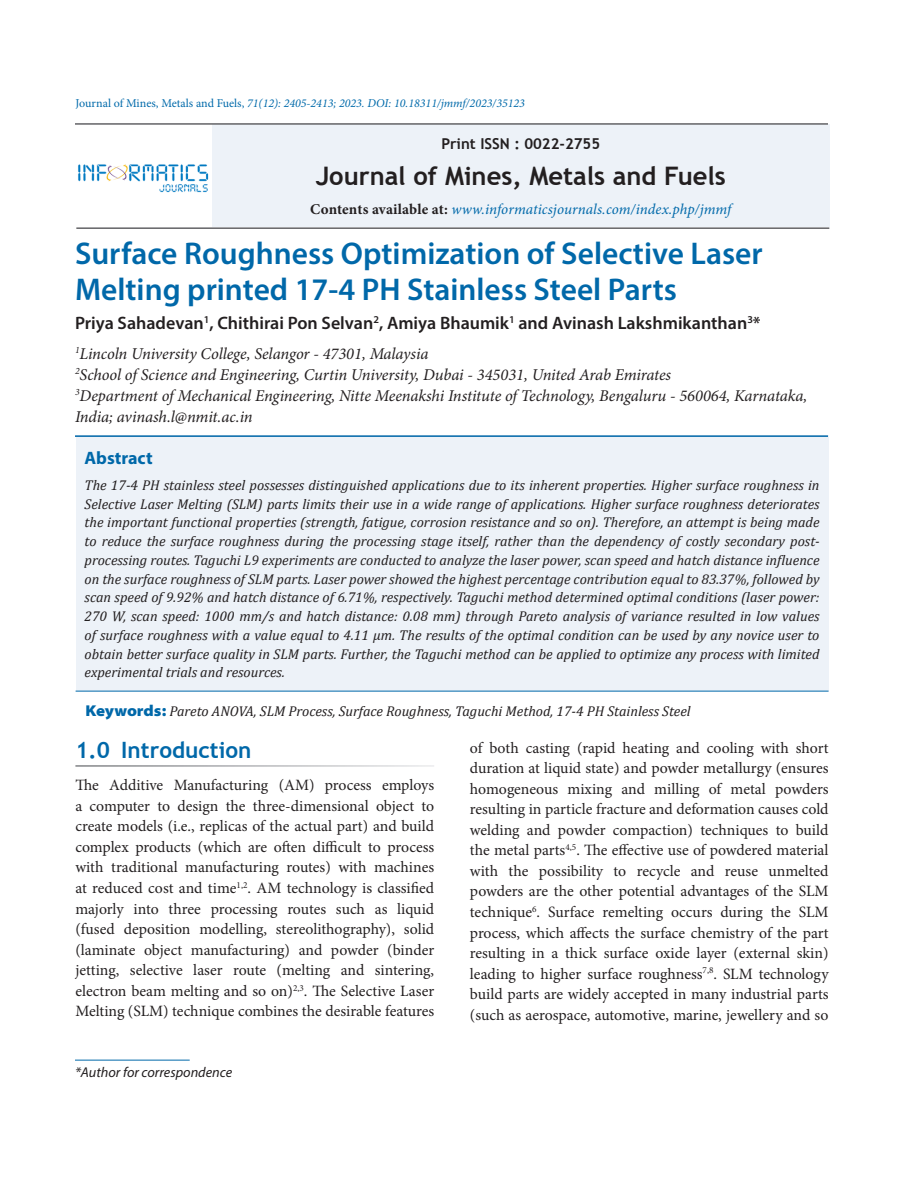
<style>
.page{position:relative;width:918px;height:1188px;background:#fff}
.page>*{position:absolute;margin:0;border:0;box-sizing:border-box;transform-origin:0 0}
.AT{font:600 31.5px/36px "Myriad Pro";color:#0068a9}
.Abs_Text1{font:700 25.5px "Trebuchet MS";color:#231f20}
.t1{font:700 22.5px "Trebuchet MS";color:#0068a9}
.Author{font:600 18px "Myriad Pro";color:#231f20}
.Abs_Head{font:700 18px "Myriad Pro";color:#0068a9}
.Affiliation{font:italic 16.5px/21px "Minion Pro";letter-spacing:-.01em;color:#231f20}
.Text{font:15.75px/20.5px "Minion Pro";color:#231f20;text-align:justify}
.Abs_Text1-2{font:italic 15px "Minion Pro";color:#0069aa}
.Abs_Text1-3{font:700 15px "Trebuchet MS";color:#231f20}
.Abs_Text1-4{font:italic 14.25px/18.8px "Cambria";color:#231f20;text-align:justify}
.Keyword{font:italic 14.25px "Cambria";color:#231f20}
.Footnote1{font:italic 14.25px "Myriad Pro";color:#231f20}
.t2{font:italic 12px "Minion Pro";color:#006aaa}
.s1{font-style:normal}
.s2{font-weight:700;font-style:normal;color:#231f20}
.s3{font-family:"Myriad Pro";font-weight:900;font-style:normal;font-stretch:semi-expanded;font-size:15.75px;color:#0068a9}
</style>
<div class="page">
<div style="left:76px;top:435px;width:753px;height:256px;background:#edf2f8"></div>
<hr style="left:76px;top:691px;width:753px;height:1px;background:#0068a9">
<hr style="left:75px;top:1060px;width:115px;height:1px;background:#0068a9">
<hr style="left:75px;top:435px;width:753px;height:2px;background:#0068a9">
<div style="left:212px;top:124px;width:617px;height:103px;background:#edf2f8"></div>
<img style="left:78px;top:164px;width:131px;height:29px">
<hr style="left:75px;top:123px;width:753px;height:2px;background:#636366">
<hr style="left:76px;top:227px;width:753px;height:2px;background:#636366">
<p class="t2" style="left:76px;top:95px;width:451px"><span class="s1">Journal of Mines, Metals and Fuels,</span> 71(12): 2405-2413; 2023. DOI: 10.18311/jmmf/2023/35123</p>
<p class="Abs_Text1-3" style="left:441px;top:134px;width:160px">Print ISSN : 0022-2755</p>
<p class="Abs_Text1" style="left:316px;top:160px;width:412px">Journal of Mines, Metals and Fuels</p>
<p class="Abs_Text1-2" style="left:310px;top:199px;width:423px"><span class="s2">Contents available at:</span> www.informaticsjournals.com/index.php/jmmf</p>
<p class="AT" style="left:75px;top:235px;width:689px">Surface Roughness Optimization of Selective Laser<br>Melting printed 17-4 PH Stainless Steel Parts</p>
<p class="Author" style="left:75px;top:311px;width:687px">Priya Sahadevan<sup>1</sup>, Chithirai Pon Selvan<sup>2</sup>, Amiya Bhaumik<sup>1</sup> and Avinash Lakshmikanthan<sup>3</sup>*</p>
<p class="Affiliation" style="left:75px;top:343px;width:734px"><sup>1</sup>Lincoln University College, Selangor - 47301, Malaysia<br><sup>2</sup>School of Science and Engineering, Curtin University, Dubai - 345031, United Arab Emirates<br><sup>3</sup>Department of Mechanical Engineering, Nitte Meenakshi Institute of Technology, Bengaluru - 560064, Karnataka, India; avinash.l@nmit.ac.in</p>
<p class="Abs_Head" style="left:85px;top:446px;width:70px">Abstract</p>
<p class="Abs_Text1-4" style="left:85px;top:475px;width:737px">The 17-4 PH stainless steel possesses distinguished applications due to its inherent properties. Higher surface roughness in Selective Laser Melting (SLM) parts limits their use in a wide range of applications. Higher surface roughness deteriorates the important functional properties (strength, fatigue, corrosion resistance and so on). Therefore, an attempt is being made to reduce the surface roughness during the processing stage itself, rather than the dependency of costly secondary post&shy;processing routes. Taguchi L9 experiments are conducted to analyze the laser power, scan speed and hatch distance influence on the surface roughness of SLM parts. Laser power showed the highest percentage contribution equal to 83.37%, followed by scan speed of 9.92% and hatch distance of 6.71%, respectively. Taguchi method determined optimal conditions (laser power:<br>270 W, scan speed: 1000 mm/s and hatch distance: 0.08 mm) through Pareto analysis of variance resulted in low values of surface roughness with a value equal to 4.11 µm. The results of the optimal condition can be used by any novice user to obtain better surface quality in SLM parts. Further, the Taguchi method can be applied to optimize any process with limited experimental trials and resources.</p>
<p class="Keyword" style="left:86px;top:701px;width:607px"><span class="s3">Keywords:</span> Pareto ANOVA, SLM Process, Surface Roughness, Taguchi Method, 17-4 PH Stainless Steel</p>
<h1 class="t1" style="left:75px;top:736px;width:178px">1.0 Introduction</h1>
<p class="Text" style="left:75px;top:775px;width:360px">The Additive Manufacturing (AM) process employs a computer to design the three-dimensional object to create models (i.e., replicas of the actual part) and build complex products (which are often difficult to process with traditional manufacturing routes) with machines at reduced cost and time<sup>1,2</sup>. AM technology is classified majorly into three processing routes such as liquid (fused deposition modelling, stereolithography), solid (laminate object manufacturing) and powder (binder jetting, selective laser route (melting and sintering, electron beam melting and so on)<sup>2,3</sup>. The Selective Laser Melting (SLM) technique combines the desirable features</p>
<p class="Footnote1" style="left:75px;top:1063px;width:159px">*Author for correspondence</p>
<p class="Text" style="left:470px;top:737px;width:360px">of both casting (rapid heating and cooling with short duration at liquid state) and powder metallurgy (ensures homogeneous mixing and milling of metal powders resulting in particle fracture and deformation causes cold welding and powder compaction) techniques to build the metal parts<sup>4,5</sup>. The effective use of powdered material with the possibility to recycle and reuse unmelted powders are the other potential advantages of the SLM technique<sup>6</sup>. Surface remelting occurs during the SLM process, which affects the surface chemistry of the part resulting in a thick surface oxide layer (external skin) leading to higher surface roughness<sup>7,8</sup>. SLM technology build parts are widely accepted in many industrial parts (such as aerospace, automotive, marine, jewellery and so</p>
</div>
